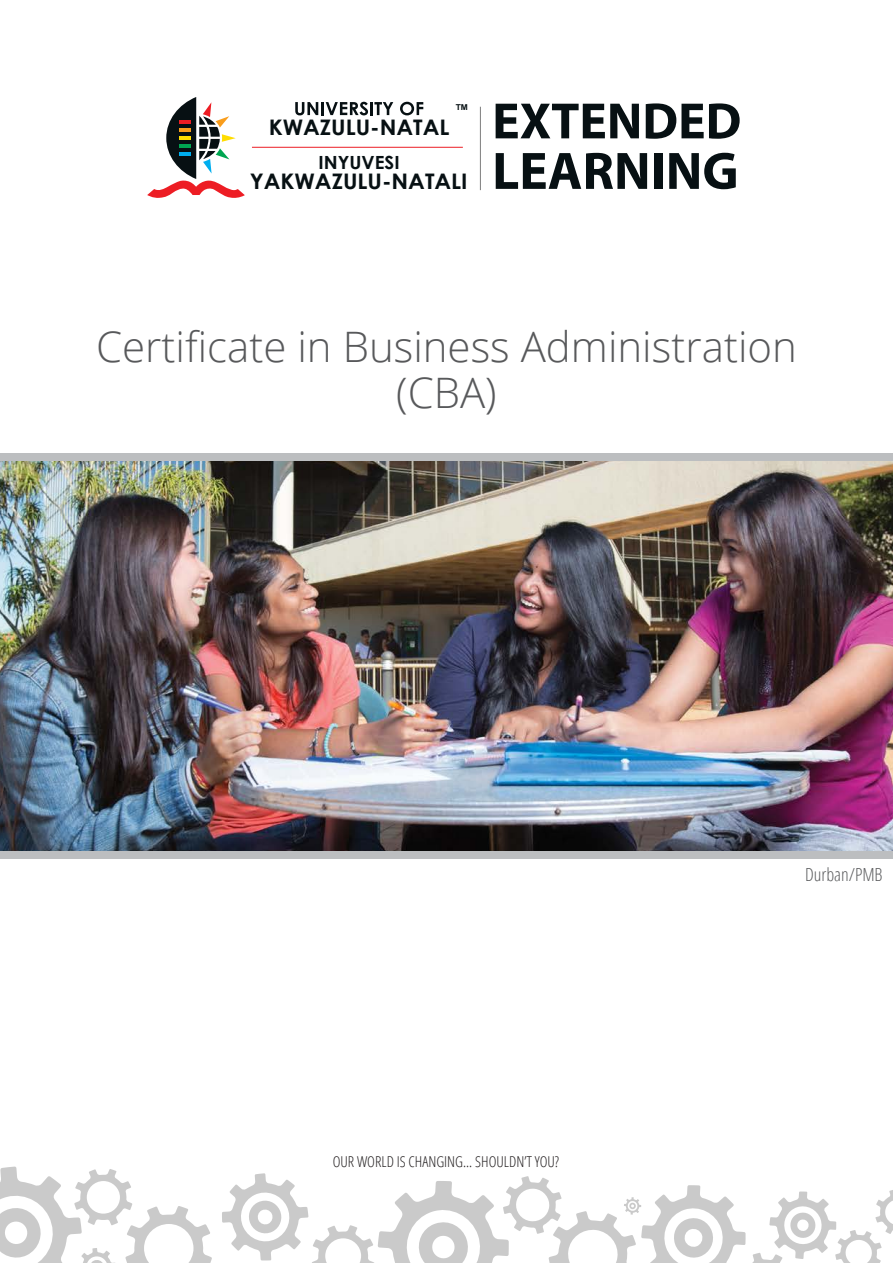
<style>
.page{position:relative;width:893px;height:1263px;background:#fff}
.page>*{position:absolute;margin:0;border:0;box-sizing:border-box;transform-origin:0 0}
.t1{font:700 53.1px "Myriad Pro";color:#071013}
.t2{font:700 51.45px "Myriad Pro";color:#071013}
.t3{font:300 42px/46.5px "Open Sans";color:#58595b;text-align:center}
.t4{font:700 21.45px "Century Gothic";color:#071013;scale:1.06 1}
.t5{font:700 18.15px "Century Gothic";color:#071013;scale:1.04 1}
.t6{font:300 condensed 18px "Open Sans";color:#58595b}
.t7{font:300 condensed 15px "Open Sans";color:#231f20}
.t8{font:700 8.1px "Arial";color:#071013;scale:1.04 1}
</style>
<div class="page">
<img style="left:0;top:460px;width:893px;height:391px">
<div style="left:0;top:453px;width:893px;height:7px;background:#bcbec0"></div>
<div style="left:0;top:851px;width:893px;height:7px;background:#bcbec0"></div>
<svg style="left:0;top:1166px;width:212px;height:97px"></svg>
<svg style="left:222px;top:1173px;width:671px;height:90px"></svg>
<svg style="left:147px;top:97px;width:98px;height:101px"></svg>
<hr style="left:252px;top:147px;width:211px;height:1px;background:#ed1d24">
<svg style="left:295px;top:102px;width:98px;height:13px"></svg>
<svg style="left:400px;top:102px;width:23px;height:13px"></svg>
<hr style="left:480px;top:107px;width:1px;height:83px;background:#7d7d7d">
<p class="t8" style="left:456px;top:101px;width:13px">TM</p>
<p class="t4" style="left:269px;top:111px;width:172px">KWAZULU-NATAL</p>
<p class="t4" style="left:250px;top:165px;width:207px">YAKWAZULU-NATALI</p>
<p class="t5" style="left:318px;top:148px;width:80px">INYUVESI</p>
<p class="t2" style="left:492px;top:87px;width:251px">EXTENDED</p>
<p class="t1" style="left:492px;top:136px;width:248px">LEARNING</p>
<p class="t3" style="left:96px;top:322px;width:702px">Certificate in Business Administration (CBA)</p>
<p class="t7" style="left:333px;top:1151px;width:228px">OUR WORLD IS CHANGING... SHOULDN’T YOU?</p>
<p class="t6" style="left:805px;top:862px;width:79px">Durban/PMB</p>
</div>
